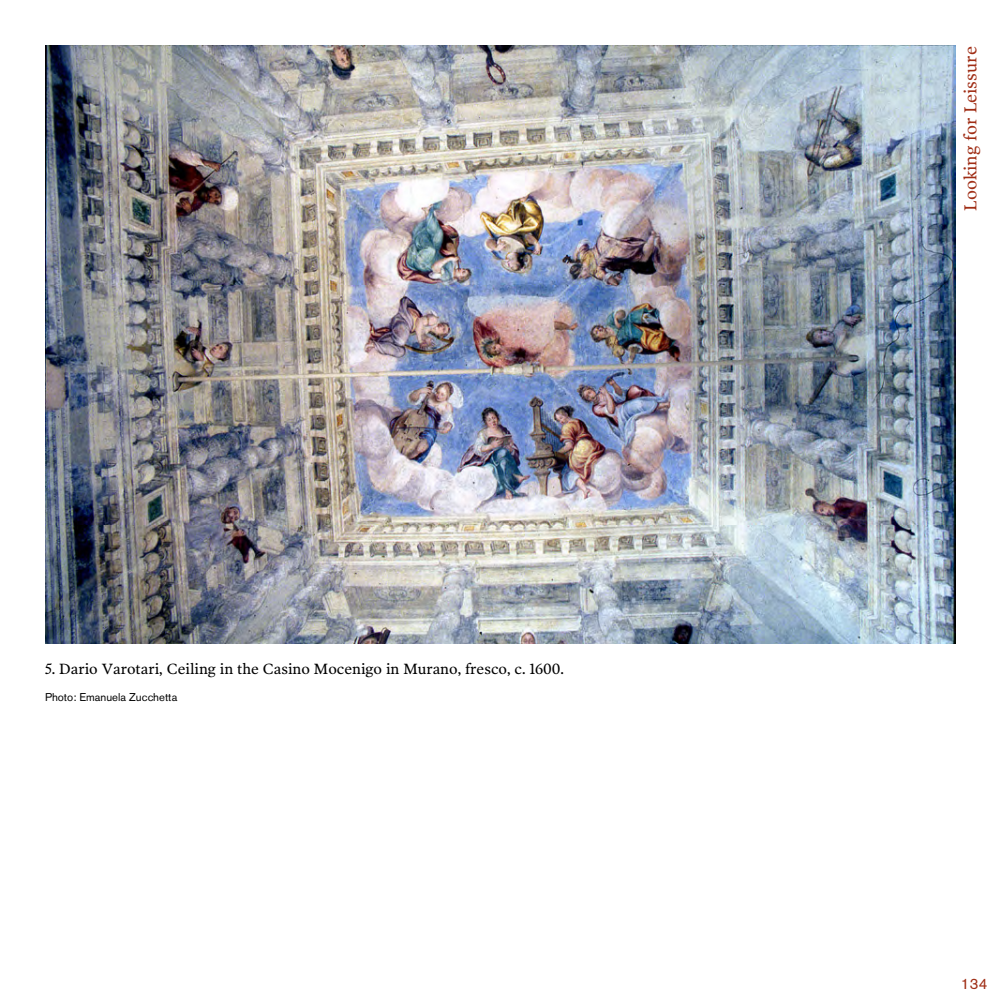
<style>
.page{position:relative;width:1000px;height:1000px;background:#fff}
.page>*{position:absolute;margin:0;border:0;box-sizing:border-box;transform-origin:0 0}
.t1{font:17.5px "Poynter CE Text Two L";color:#a02e16}
.t2{font:15px "Poynter CE Text Two L";color:#000}
.t3{font:15px "Akzidenz Grotesk Pro";color:#a02e16}
.t4{font:11.25px "Akzidenz Grotesk Pro";color:#000}
</style>
<div class="page">
<img style="left:45px;top:45px;width:910px;height:598px">
<p class="t2" style="left:45px;top:660px;width:521px">5. Dario Varotari, Ceiling in the Casino Mocenigo in Murano, fresco, c. 1600.</p>
<p class="t4" style="left:45px;top:690px;width:134px">Photo: Emanuela Zucchetta</p>
<p class="t1" style="left:959px;top:211px;width:166px;rotate:-90deg">Looking for Leissure</p>
<p class="t3" style="left:961px;top:974px;width:28px">134</p>
</div>
